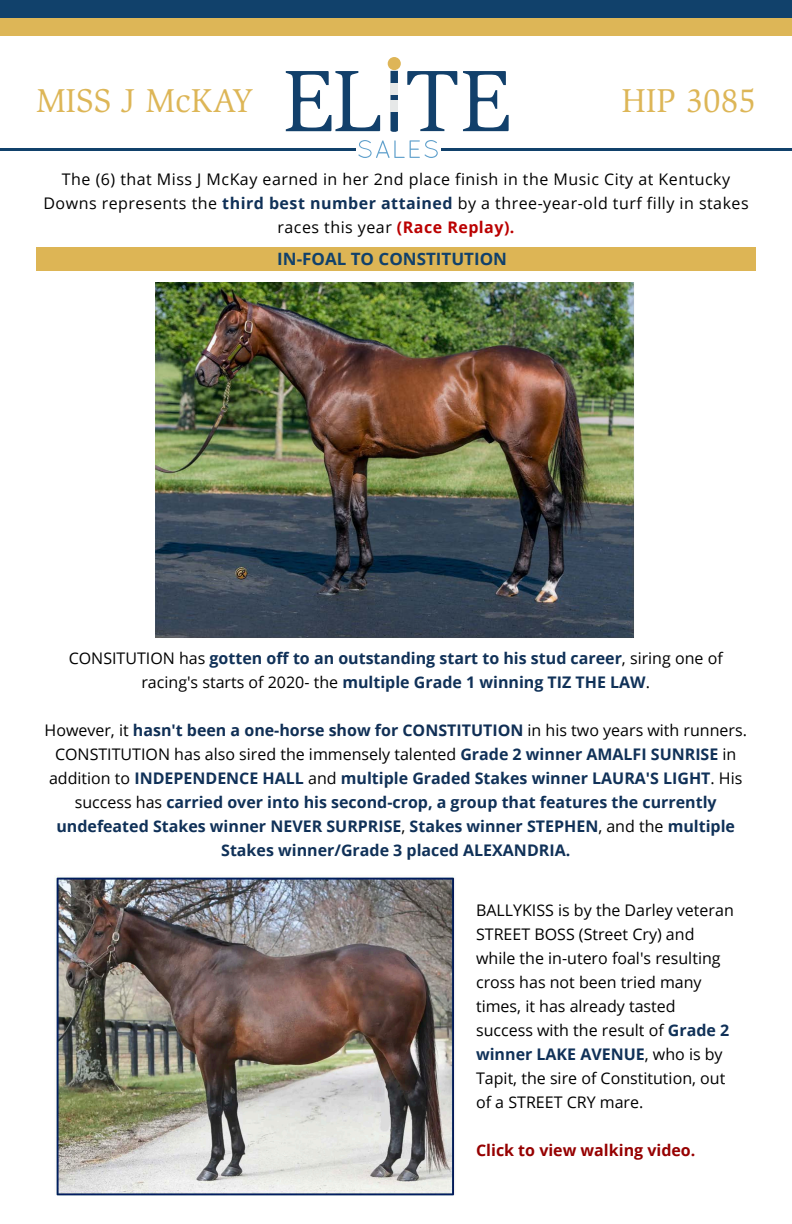
<style>
.page{position:relative;width:792px;height:1224px;background:#fff}
.page>*{position:absolute;margin:0;border:0;box-sizing:border-box;transform-origin:0 0}
.t1{font:34px "Slimbach Std";color:#ddb657}
.t2{font:700 17px "Open Sans";color:#11416b}
.t3{font:700 16px/24px "Open Sans";color:#103158;text-align:center}
.t4{font:16px/24px "Open Sans";color:#000}
.t5{font:16px/24px "Open Sans";letter-spacing:.03em;color:#000;text-align:center}
.t6{font:700 16px "Open Sans";color:#960000}
.s1{font-weight:700;color:#103158}
.s2{font-weight:700;color:#b00}
.s3{font-weight:400;color:#000}
.s4{color:#102f55}
</style>
<div class="page">
<div style="left:0;top:0;width:792px;height:19px;background:#11416b"></div>
<div style="left:0;top:19px;width:792px;height:17px;background:#ddb657"></div>
<div style="left:388px;top:57px;width:13px;height:13px;background:#deb557;border-radius:50%"></div>
<svg style="left:358px;top:140px;width:80px;height:18px"></svg>
<svg style="left:286px;top:71px;width:94px;height:60px"></svg>
<svg style="left:407px;top:71px;width:50px;height:60px"></svg>
<svg style="left:463px;top:71px;width:46px;height:60px"></svg>
<svg style="left:391px;top:71px;width:7px;height:61px"></svg>
<div style="left:391px;top:83px;width:7px;height:11px;background:#e6e8e8"></div>
<div style="left:391px;top:100px;width:7px;height:11px;background:#e6e8e8"></div>
<hr style="left:441px;top:148px;width:351px;height:2px;background:#11416b">
<hr style="left:0;top:148px;width:355px;height:2px;background:#11416b">
<div style="left:36px;top:247px;width:720px;height:24px;background:#ddb555"></div>
<img style="left:155px;top:282px;width:479px;height:356px">
<img style="left:54px;top:875px;width:401px;height:321px">
<h1 class="t1" style="left:36px;top:81px;width:219px">MISS J McKAY</h1>
<h1 class="t1" style="left:621px;top:81px;width:136px">HIP 3085</h1>
<p class="t5" style="left:44px;top:167px;width:707px">The (6) that Miss J McKay earned in her 2nd place finish in the Music City at Kentucky<br>Downs represents the <span class="s1">third best number attained</span> by a three-year-old turf filly in stakes races this year <span class="s2">(Race Replay).</span></p>
<p class="t2" style="left:277px;top:247px;width:231px">IN-FOAL TO CONSTITUTION</p>
<p class="t3" style="left:69px;top:646px;width:656px"><span class="s3">CONSITUTION has</span> gotten off to an outstanding start to his stud career<span class="s3">, siring one of racing's starts of 2020- the</span> multiple Grade 1 winning TIZ THE LAW<span class="s3">.</span></p>
<p class="t3" style="left:45px;top:718px;width:704px"><span class="s3">However, it</span> h<span class="s4">asn't been a one-horse show for CONSTITUTION</span> <span class="s3">in his two years with runners.<br>CONSTITUTION has also sired the immensely talented</span> Grade 2 winner AMALFI SUNRISE <span class="s3">in addition to</span> INDEPENDENCE HALL <span class="s3">and</span> multiple Graded Stakes winner LAURA'S LIGHT<span class="s3">. His success has</span> carried over into his second-crop, a group that features the currently undefeated Stakes winner NEVER SURPRISE<span class="s3">,</span> Stakes winner STEPHEN<span class="s3">, and the</span> multiple Stakes winner/Grade 3 placed ALEXANDRIA.</p>
<p class="t4" style="left:476px;top:898px;width:259px">BALLYKISS is by the Darley veteran<br>STREET BOSS (Street Cry) and while the in-utero foal's resulting cross has not been tried many times, it has already tasted success with the result of <span class="s1">Grade 2 winner LAKE AVENUE</span>, who is by<br>Tapit, the sire of Constitution, out of a STREET CRY mare.</p>
<p class="t6" style="left:476px;top:1139px;width:221px">Click to view walking video.</p>
</div>
